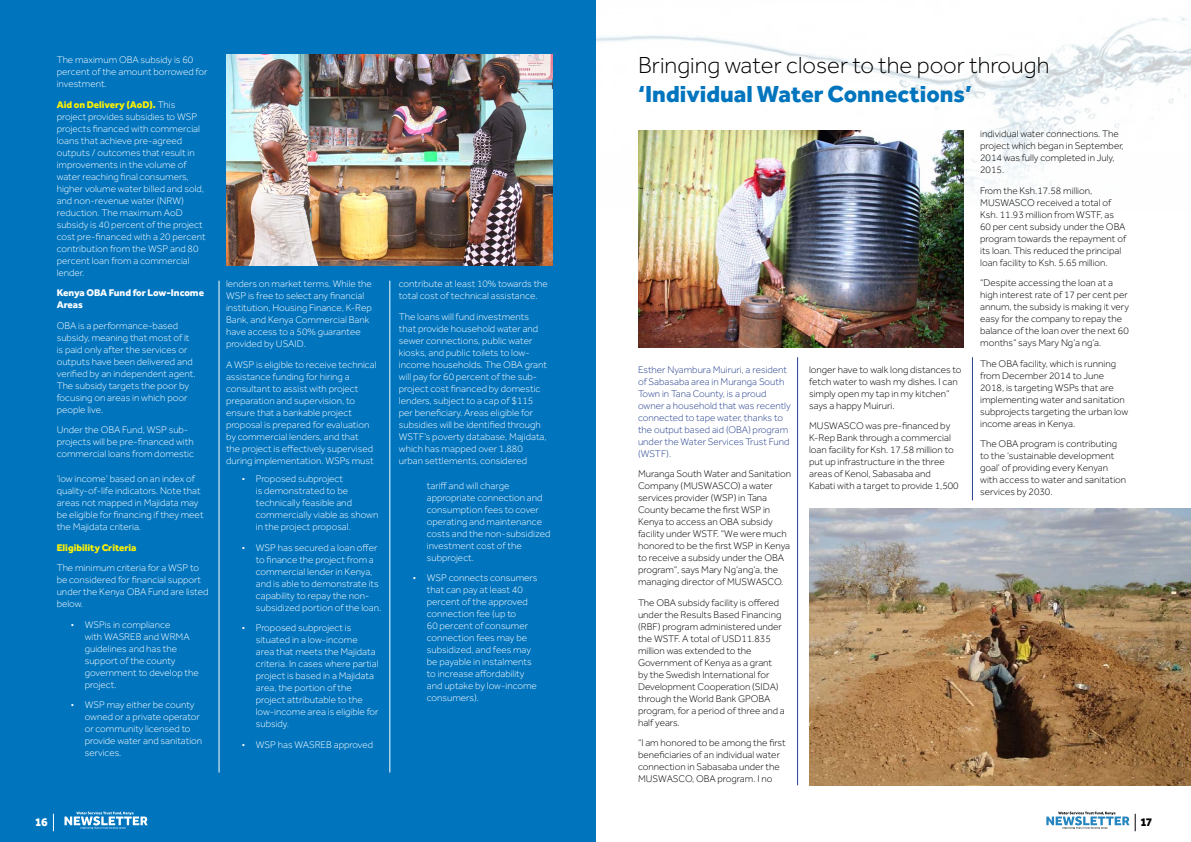
<style>
.page{position:relative;width:1191px;height:842px;background:#fff}
.page>*{position:absolute;margin:0;border:0;box-sizing:border-box;transform-origin:0 0}
.t1{font:300 24px "Effra";color:#000}
.t2{font:800 24px "Effra";color:#0075be}
.t3{font:800 12px "Effra";color:#000}
.t4{font:800 12px "Effra";color:#fff}
.t5{font:300 10px/12px "Effra";color:#fff}
.t6{font:300 10px/12px "Effra";color:#000}
.t7{font:300 10px/12px "Effra";color:#25408f}
.t8{font:800 10px/12px "Effra";color:#fff}
.t9{font:800 10px "Effra";color:#fff200}
.s1{font-weight:800;color:#fff200}
</style>
<div class="page">
<svg style="left:1046px;top:812px;width:89px;height:19px"></svg>
<img style="left:595px;top:0;width:596px;height:233px">
<div style="left:0;top:0;width:595px;height:842px;background:#0075be"></div>
<img style="left:226px;top:54px;width:326px;height:212px">
<hr style="left:219px;top:281px;width:1px;height:491px;background:#fff">
<hr style="left:389px;top:281px;width:1px;height:491px;background:#fff">
<svg style="left:64px;top:812px;width:84px;height:17px"></svg>
<svg style="left:53px;top:814px;width:1px;height:17px"></svg>
<img style="left:809px;top:508px;width:382px;height:277px">
<img style="left:638px;top:130px;width:325px;height:217px">
<hr style="left:797px;top:357px;width:1px;height:428px;background:#25408f">
<hr style="left:972px;top:357px;width:1px;height:143px;background:#25408f">
<p class="t5" style="left:57px;top:54px;width:152px">The maximum OBA subsidy is 60 percent of the amount borrowed for investment.</p>
<p class="t5" style="left:57px;top:98px;width:151px"><span class="s1">Aid on Delivery (AoD).</span> This project provides subsidies to WSP projects financed with commercial loans that achieve pre-agreed outputs / outcomes that result in improvements in the volume of water reaching final consumers, higher volume water billed and sold, and non-revenue water (NRW) reduction. The maximum AoD subsidy is 40 percent of the project cost pre-financed with a 20 percent contribution from the WSP and 80 percent loan from a commercial lender.</p>
<p class="t8" style="left:57px;top:287px;width:149px">Kenya OBA Fund for Low-Income<br>Areas</p>
<p class="t5" style="left:57px;top:319px;width:140px">OBA is a performance-based subsidy, meaning that most of it is paid only after the services or outputs have been delivered and verified by an independent agent.<br>The subsidy targets the poor by focusing on areas in which poor people live.</p>
<p class="t5" style="left:57px;top:424px;width:139px">Under the OBA Fund, WSP sub&shy;projects will be pre-financed with commercial loans from domestic</p>
<p class="t5" style="left:57px;top:473px;width:148px">‘low income’ based on an index of quality-of-life indicators. Note that areas not mapped in Majidata may be eligible for financing if they meet the Majidata criteria.</p>
<p class="t9" style="left:57px;top:541px;width:81px">Eligibility Criteria</p>
<p class="t5" style="left:57px;top:562px;width:153px">The minimum criteria for a WSP to be considered for financial support under the Kenya OBA Fund are listed below.</p>
<p class="t5" style="left:85px;top:618px;width:116px;text-indent:-14px">• WSPis in compliance<br>with WASREB and WRMA guidelines and has the support of the county government to develop the project.</p>
<p class="t5" style="left:85px;top:699px;width:119px;text-indent:-14px">• WSP may either be county owned or a private operator or community licensed to provide water and sanitation services.</p>
<p class="t5" style="left:226px;top:278px;width:147px">lenders on market terms. While the<br>WSP is free to select any financial institution, Housing Finance, K-Rep<br>Bank, and Kenya Commercial Bank have access to a 50% guarantee provided by USAID.</p>
<p class="t5" style="left:226px;top:358px;width:152px">A WSP is eligible to receive technical assistance funding for hiring a consultant to assist with project preparation and supervision, to ensure that a bankable project proposal is prepared for evaluation by commercial lenders, and that<br>the project is effectively supervised during implementation. WSPs must</p>
<p class="t5" style="left:256px;top:473px;width:124px;text-indent:-14px">• Proposed subproject<br>is demonstrated to be technically feasible and commercially viable as shown in the project proposal.</p>
<p class="t5" style="left:256px;top:541px;width:127px;text-indent:-14px">• WSP has secured a loan offer to finance the project from a commercial lender in Kenya, and is able to demonstrate its capability to repay the non&shy;subsidized portion of the loan.</p>
<p class="t5" style="left:256px;top:622px;width:124px;text-indent:-14px">• Proposed subproject is situated in a low-income area that meets the Majidata criteria. In cases where partial project is based in a Majidata area, the portion of the project attributable to the low-income area is eligible for subsidy.</p>
<p class="t5" style="left:242px;top:738px;width:133px">• WSP has WASREB approved</p>
<p class="t5" style="left:399px;top:278px;width:151px">contribute at least 10% towards the total cost of technical assistance.</p>
<p class="t5" style="left:399px;top:310px;width:150px">The loans will fund investments that provide household water and sewer connections, public water kiosks, and public toilets to low&shy;income households. The OBA grant will pay for 60 percent of the sub&shy;project cost financed by domestic lenders, subject to a cap of $115 per beneficiary. Areas eligible for subsidies will be identified through WSTF’s poverty database, Majidata, which has mapped over 1,880 urban settlements, considered</p>
<p class="t5" style="left:427px;top:479px;width:125px">tariff and will charge appropriate connection and consumption fees to cover operating and maintenance costs and the non-subsidized investment cost of the subproject.</p>
<p class="t5" style="left:427px;top:572px;width:112px;text-indent:-14px">• WSP connects consumers that can pay at least 40 percent of the approved connection fee (up to<br>60 percent of consumer connection fees may be subsidized, and fees may be payable in instalments to increase affordability and uptake by low-income consumers).</p>
<p class="t4" style="left:35px;top:814px;width:14px">16</p>
<h1 class="t1" style="left:638px;top:51px;width:413px">Bringing water closer to the poor through</h1>
<h1 class="t2" style="left:638px;top:79px;width:336px">‘Individual Water Connections’</h1>
<p class="t7" style="left:638px;top:363px;width:154px">Esther Nyambura Muiruri, a resident of Sabasaba area in Muranga South<br>Town in Tana County, is a proud owner a household that was recently connected to tape water, thanks to the output based aid (OBA) program under the Water Services Trust Fund (WSTF).</p>
<p class="t6" style="left:638px;top:468px;width:155px">Muranga South Water and Sanitation<br>Company (MUSWASCO) a water services provider (WSP) in Tana<br>County became the first WSP in<br>Kenya to access an OBA subsidy facility under WSTF. “We were much honored to be the first WSP in Kenya to receive a subsidy under the OBA program”, says Mary Ng’ang’a, the managing director of MUSWASCO.</p>
<p class="t6" style="left:638px;top:596px;width:148px">The OBA subsidy facility is offered under the Results Based Financing (RBF) program administered under the WSTF. A total of USD11.835 million was extended to the<br>Government of Kenya as a grant<br>by the Swedish International for<br>Development Cooperation (SIDA) through the World Bank GPOBA program, for a period of three and a half years.</p>
<p class="t6" style="left:638px;top:737px;width:149px">“I am honored to be among the first beneficiaries of an individual water connection in Sabasaba under the<br>MUSWASCO, OBA program. I no</p>
<p class="t6" style="left:809px;top:363px;width:154px">longer have to walk long distances to fetch water to wash my dishes. I can simply open my tap in my kitchen” says a happy Muiruri.</p>
<p class="t6" style="left:809px;top:420px;width:151px">MUSWASCO was pre-financed by K-Rep Bank through a commercial loan facility for Ksh. 17.58 million to put up infrastructure in the three areas of Kenol, Sabasaba and Kabati with a target to provide 1,500</p>
<p class="t6" style="left:980px;top:128px;width:145px">individual water connections. The project which began in September,<br>2014 was fully completed in July,<br>2015.</p>
<p class="t6" style="left:980px;top:184px;width:147px">From the Ksh.17.58 million,<br>MUSWASCO received a total of<br>Ksh. 11.93 million from WSTF, as<br>60 per cent subsidy under the OBA program towards the repayment of its loan. This reduced the principal loan facility to Ksh. 5.65 million.</p>
<p class="t6" style="left:980px;top:277px;width:150px">“Despite accessing the loan at a high interest rate of 17 per cent per annum, the subsidy is making it very easy for the company to repay the balance of the loan over the next 60 months” says Mary Ng’a ng’a.</p>
<p class="t6" style="left:980px;top:357px;width:150px">The OBA facility, which is running from December 2014 to June<br>2018, is targeting WSPs that are implementing water and sanitation subprojects targeting the urban low income areas in Kenya.</p>
<p class="t6" style="left:980px;top:438px;width:148px">The OBA program is contributing to the ‘sustainable development goal’ of providing every Kenyan with access to water and sanitation services by 2030.</p>
<p class="t3" style="left:1140px;top:814px;width:13px">17</p>
</div>
